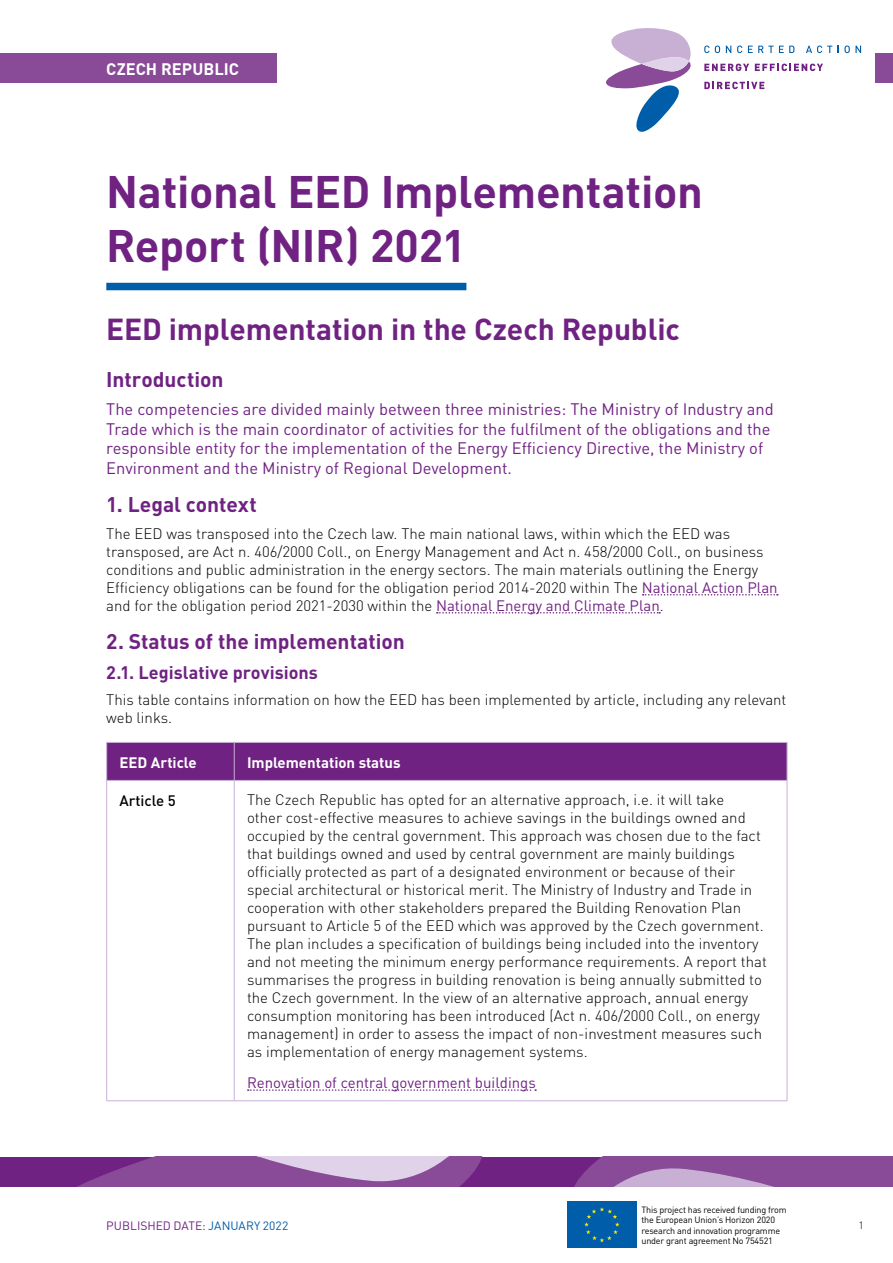
<style>
.page{position:relative;width:893px;height:1263px;background:#fff}
.page>*{position:absolute;margin:0;border:0;box-sizing:border-box;transform-origin:0 0}
.t1{font:700 45px/54px "DIN";letter-spacing:-.01em;color:#702283}
.t2{font:700 30px "DIN";letter-spacing:-.005em;color:#702283}
.t3{font:700 21px "DIN";color:#702283}
.t4{font:700 18px "DIN";color:#702283}
.t5{font:16.5px/19.8px "DIN";color:#702283}
.t6{font:700 16.5px "DIN";letter-spacing:.005em;color:#fff}
.t7{font:300 15px/18px "DIN";color:#000}
.t8{font:15px "DIN";color:#702283}
.t9{font:700 15px "DIN";color:#fff}
.t10{font:500 15px "DIN";color:#000}
.t11{font:12px "DIN";color:#702283}
.t12{font:300 10.5px "DIN";color:#000}
.t13{font:9px/10.5px "DIN";letter-spacing:-.02em;color:#000}
.s1{font-weight:400;color:#702283}
.s2{color:#005da9}
</style>
<div class="page">
<div style="left:0;top:1157px;width:893px;height:29px;background:#702283"></div>
<svg style="left:79px;top:1157px;width:403px;height:29px;background:#9b67a9"></svg>
<svg style="left:575px;top:1157px;width:318px;height:29px;background:#935ba1"></svg>
<div style="left:876px;top:53px;width:17px;height:30px;background:#894a97"></div>
<svg style="left:704px;top:46px;width:5px;height:7px"></svg>
<svg style="left:715px;top:46px;width:5px;height:7px"></svg>
<svg style="left:726px;top:46px;width:5px;height:7px"></svg>
<svg style="left:737px;top:46px;width:5px;height:7px"></svg>
<svg style="left:748px;top:46px;width:46px;height:7px"></svg>
<svg style="left:806px;top:46px;width:26px;height:7px"></svg>
<svg style="left:838px;top:46px;width:23px;height:7px"></svg>
<svg style="left:606px;top:28px;width:85px;height:104px"></svg>
<svg style="left:704px;top:82px;width:60px;height:7px"></svg>
<svg style="left:704px;top:64px;width:45px;height:7px"></svg>
<svg style="left:755px;top:64px;width:68px;height:7px"></svg>
<div style="left:0;top:53px;width:276px;height:30px;background:#894a97"></div>
<div style="left:567px;top:1201px;width:70px;height:47px;background:#005da9"></div>
<svg style="left:584px;top:1207px;width:36px;height:35px"></svg>
<div style="left:106px;top:283px;width:360px;height:7px;background:#005da9"></div>
<svg style="left:643px;top:594px;width:135px;height:1px"></svg>
<svg style="left:437px;top:612px;width:223px;height:1px"></svg>
<div style="left:107px;top:743px;width:680px;height:37px;background:#702283"></div>
<hr style="left:234px;top:743px;width:1px;height:37px;background:#c7b0d5">
<hr style="left:106px;top:781px;width:1px;height:319px;background:#c7b0d5">
<hr style="left:234px;top:781px;width:1px;height:319px;background:#c7b0d5">
<hr style="left:787px;top:781px;width:1px;height:319px;background:#c7b0d5">
<hr style="left:106px;top:1100px;width:128px;height:1px;background:#c7b0d5">
<hr style="left:234px;top:1100px;width:553px;height:1px;background:#c7b0d5">
<hr style="left:106px;top:742px;width:128px;height:1px;background:#c7b0d5">
<hr style="left:106px;top:743px;width:1px;height:37px;background:#c7b0d5">
<hr style="left:234px;top:742px;width:553px;height:1px;background:#c7b0d5">
<hr style="left:787px;top:743px;width:1px;height:37px;background:#c7b0d5">
<hr style="left:106px;top:780px;width:128px;height:1px;background:#c7b0d5">
<hr style="left:234px;top:780px;width:553px;height:1px;background:#c7b0d5">
<svg style="left:248px;top:1089px;width:288px;height:2px"></svg>
<p class="t6" style="left:106px;top:58px;width:134px">CZECH REPUBLIC</p>
<h1 class="t1" style="left:106px;top:162px;width:598px">National EED Implementation<br>Report (NIR) 2021</h1>
<h2 class="t2" style="left:106px;top:310px;width:575px">EED implementation in the Czech Republic</h2>
<h3 class="t3" style="left:106px;top:365px;width:119px">Introduction</h3>
<p class="t5" style="left:106px;top:399px;width:669px">The competencies are divided mainly between three ministries: The Ministry of Industry and Trade which is the main coordinator of activities for the fulfilment of the obligations and the responsible entity for the implementation of the Energy Efficiency Directive, the Ministry of Environment and the Ministry of Regional Development.</p>
<h3 class="t3" style="left:106px;top:491px;width:152px">1. Legal context</h3>
<p class="t7" style="left:106px;top:524px;width:673px">The EED was transposed into the Czech law. The main national laws, within which the EED was transposed, are Act n. 406/2000 Coll., on Energy Management and Act n. 458/2000 Coll., on business conditions and public administration in the energy sectors. The main materials outlining the Energy Efficiency obligations can be found for the obligation period 2014-2020 within The <span class="s1">National Action Plan </span>and for the obligation period 2021-2030 within the <span class="s1">National Energy and Climate Plan</span>.</p>
<h3 class="t3" style="left:106px;top:627px;width:300px">2. Status of the implementation</h3>
<p class="t4" style="left:106px;top:660px;width:213px">2.1. Legislative provisions</p>
<p class="t7" style="left:106px;top:691px;width:682px">This table contains information on how the EED has been implemented by article, including any relevant web links.</p>
<p class="t9" style="left:119px;top:752px;width:79px">EED Article</p>
<p class="t9" style="left:247px;top:752px;width:155px">Implementation status</p>
<p class="t10" style="left:119px;top:790px;width:58px">Article 5</p>
<p class="t7" style="left:247px;top:791px;width:521px">The Czech Republic has opted for an alternative approach, i.e. it will take<br>other cost-effective measures to achieve savings in the buildings owned and occupied by the central government. This approach was chosen due to the fact that buildings owned and used by central government are mainly buildings officially protected as part of a designated environment or because of their special architectural or historical merit. The Ministry of Industry and Trade in cooperation with other stakeholders prepared the Building Renovation Plan pursuant to Article 5 of the EED which was approved by the Czech government.<br>The plan includes a specification of buildings being included into the inventory and not meeting the minimum energy performance requirements. A report that summarises the progress in building renovation is being annually submitted to the Czech government. In the view of an alternative approach, annual energy consumption monitoring has been introduced (Act n. 406/2000 Coll., on energy management) in order to assess the impact of non-investment measures such as implementation of energy management systems.</p>
<p class="t8" style="left:247px;top:1073px;width:290px">Renovation of central government buildings</p>
<p class="t11" style="left:106px;top:1218px;width:183px">PUBLISHED DATE: <span class="s2">JANUARY 2022</span></p>
<p class="t13" style="left:641px;top:1204px;width:147px">This project has received funding from the European Union’s Horizon 2020 research and innovation programme under grant agreement No 754521</p>
<p class="t12" style="left:858px;top:1219px;width:7px">1</p>
</div>
